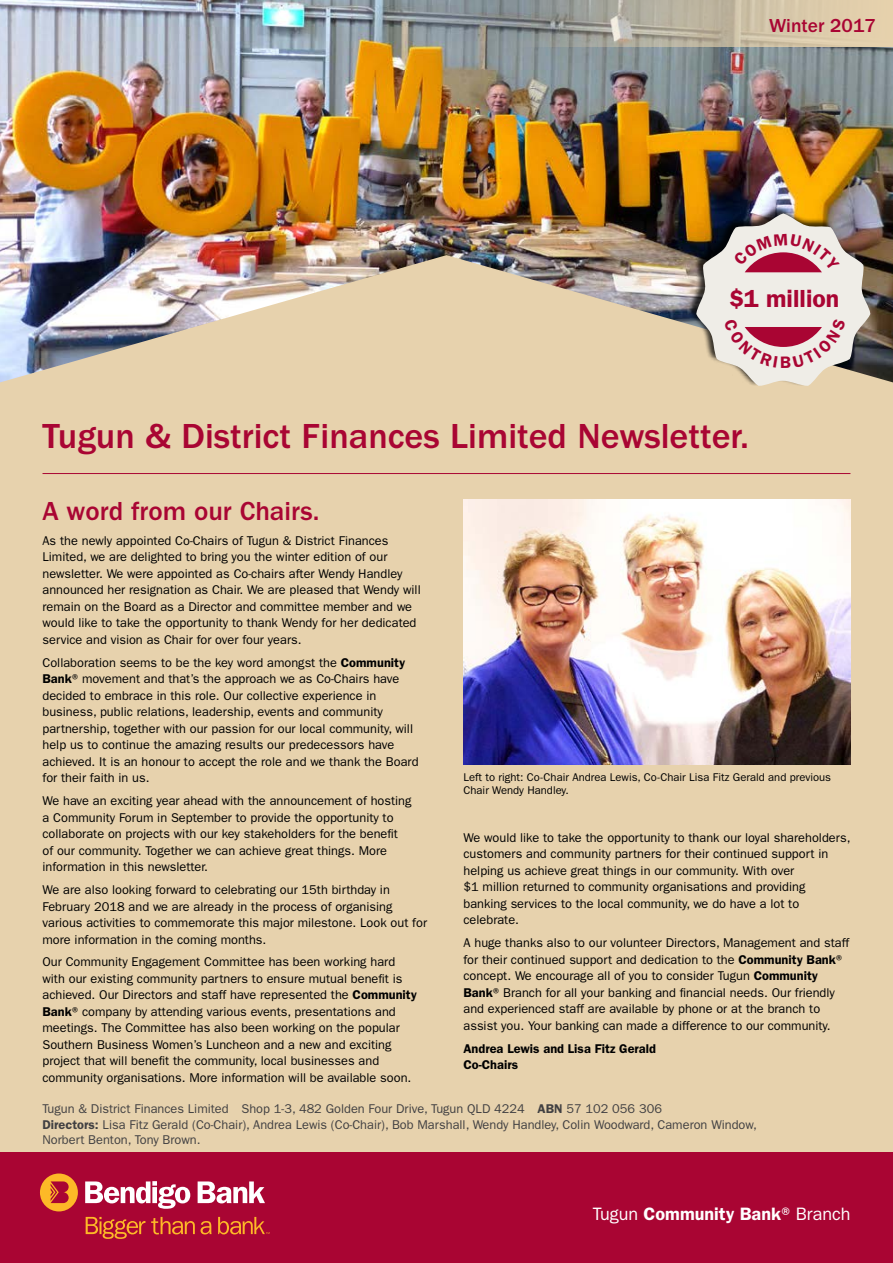
<style>
.page{position:relative;width:893px;height:1263px;background:#fff}
.page>*{position:absolute;margin:0;border:0;box-sizing:border-box;transform-origin:0 0}
.t1{font:500 36px "Franklin Gothic";color:#a90533}
.t2{font:500 27px "Franklin Gothic";color:#a90533}
.t3{font:600 24.9px "Franklin Gothic";color:#a90533}
.t4{font:500 19.5px "Franklin Gothic";color:#a90533}
.t5{font:600 18px "Franklin Gothic";color:#fff}
.t6{font:12.75px/16.5px "Franklin Gothic";color:#000}
.t7{font:12.75px/15.3px "Franklin Gothic";color:#414042}
.t8{font:600 12.75px/16.5px "Franklin Gothic";color:#000}
.t9{font:11.25px/13.5px "Franklin Gothic";color:#000}
.s1{font-weight:600}
.s2{font-weight:400}
</style>
<div class="page">
<img style="left:0;top:0;width:893px;height:255px">
<div style="left:0;top:255px;width:893px;height:897px;background:#e7d2ad"></div>
<div style="left:0;top:1152px;width:893px;height:111px;background:#a90533"></div>
<svg style="left:516px;top:0;width:377px;height:47px;background:#bbb3a0"></svg>
<div style="left:40px;top:1173px;width:38px;height:38px;background:#fdb927;border-radius:50%"></div>
<svg style="left:51px;top:1181px;width:18px;height:22px"></svg>
<svg style="left:85px;top:1181px;width:105px;height:28px"></svg>
<svg style="left:198px;top:1181px;width:67px;height:22px"></svg>
<svg style="left:86px;top:1217px;width:59px;height:22px"></svg>
<svg style="left:151px;top:1217px;width:61px;height:17px"></svg>
<svg style="left:218px;top:1217px;width:52px;height:17px"></svg>
<div style="left:687px;top:205px;width:183px;height:181px;background:#000;opacity:.75"></div>
<hr style="left:43px;top:473px;width:807px;height:1px;background:#a90533">
<img style="left:463px;top:500px;width:387px;height:264px">
<svg style="left:696px;top:213px;width:174px;height:173px;background:#ccbab3"></svg>
<h3 class="t4" style="left:769px;top:14px;width:108px">Winter 2017</h3>
<h3 class="t3" style="left:729px;top:284px;width:112px">$1 million</h3>
<h1 class="t1" style="left:43px;top:416px;width:708px">Tugun &amp; District Finances Limited Newsletter.</h1>
<h2 class="t2" style="left:43px;top:496px;width:278px">A word from our Chairs.</h2>
<p class="t6" style="left:43px;top:532px;width:380px">As the newly appointed Co-Chairs of Tugun &amp; District Finances Limited, we are delighted to bring you the winter edition of our newsletter. We were appointed as Co-chairs after Wendy Handley announced her resignation as Chair. We are pleased that Wendy will remain on the Board as a Director and committee member and we would like to take the opportunity to thank Wendy for her dedicated service and vision as Chair for over four years.</p>
<p class="t6" style="left:43px;top:654px;width:378px">Collaboration seems to be the key word amongst the <span class="s1">Community Bank</span>® movement and that’s the approach we as Co-Chairs have decided to embrace in this role. Our collective experience in business, public relations, leadership, events and community partnership, together with our passion for our local community, will help us to continue the amazing results our predecessors have achieved. It is an honour to accept the role and we thank the Board for their faith in us.</p>
<p class="t6" style="left:43px;top:793px;width:370px">We have an exciting year ahead with the announcement of hosting a Community Forum in September to provide the opportunity to collaborate on projects with our key stakeholders for the benefit of our community. Together we can achieve great things. More information in this newsletter.</p>
<p class="t6" style="left:43px;top:881px;width:386px">We are also looking forward to celebrating our 15th birthday in February 2018 and we are already in the process of organising various activities to commemorate this major milestone. Look out for more information in the coming months.</p>
<p class="t6" style="left:43px;top:954px;width:376px">Our Community Engagement Committee has been working hard with our existing community partners to ensure mutual benefit is achieved. Our Directors and staff have represented the <span class="s1">Community Bank</span>® company by attending various events, presentations and meetings. The Committee has also been working on the popular Southern Business Women’s Luncheon and a new and exciting project that will benefit the community, local businesses and community organisations. More information will be available soon.</p>
<p class="t9" style="left:463px;top:770px;width:369px">Left to right: Co-Chair Andrea Lewis, Co-Chair Lisa Fitz Gerald and previous<br>Chair Wendy Handley.</p>
<p class="t6" style="left:463px;top:829px;width:388px">We would like to take the opportunity to thank our loyal shareholders, customers and community partners for their continued support in helping us achieve great things in our community. With over<br>$1 million returned to community organisations and providing banking services to the local community, we do have a lot to celebrate.</p>
<p class="t6" style="left:463px;top:935px;width:387px">A huge thanks also to our volunteer Directors, Management and staff for their continued support and dedication to the <span class="s1">Community Bank</span>® concept. We encourage all of you to consider Tugun <span class="s1">Community Bank</span>® Branch for all your banking and financial needs. Our friendly and experienced staff are available by phone or at the branch to assist you. Your banking can made a difference to our community.</p>
<p class="t8" style="left:463px;top:1040px;width:194px">Andrea Lewis and Lisa Fitz Gerald<br>Co-Chairs</p>
<p class="t7" style="left:43px;top:1101px;width:716px">Tugun &amp; District Finances Limited Shop 1-3, 482 Golden Four Drive, Tugun QLD 4224 <span class="s1">ABN</span> 57 102 056 306<br><span class="s1">Directors:</span> Lisa Fitz Gerald (Co-Chair), Andrea Lewis (Co-Chair), Bob Marshall, Wendy Handley, Colin Woodward, Cameron Window,<br>Norbert Benton, Tony Brown.</p>
<h3 class="t5" style="left:593px;top:1204px;width:259px"><span class="s2">Tugun</span> Community Bank<span class="s2">® Branch</span></h3>
</div>
